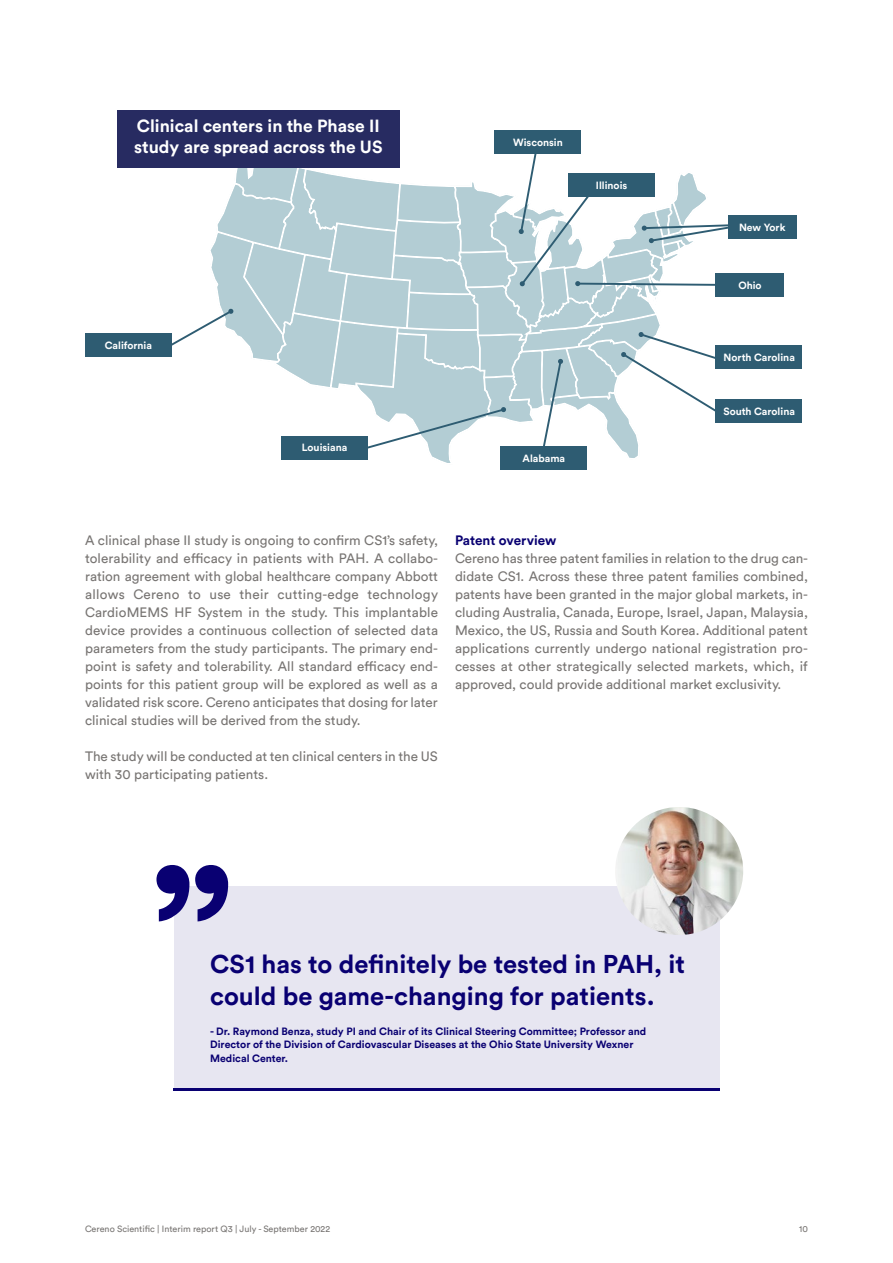
<style>
.page{position:relative;width:893px;height:1263px;background:#fff}
.page>*{position:absolute;margin:0;border:0;box-sizing:border-box;transform-origin:0 0}
.Citat{font:700 197.4px "Circular Std";color:#090072}
.Citat-2{font:700 25.5px "Circular Std";color:#090072}
.t1{font:700 17.4px/21px "Circular Std";color:#fff}
.t2{font:13.5px/18px "Circular Std";color:#787573;text-align:justify}
.t3{font:700 13.5px "Circular Std";color:#090072}
.Citerad{font:700 10.5px/13.5px "Circular Std";color:#090072}
.t4{font:700 10.35px "Circular Std";color:#fff}
.t5{font:9px "Circular Std";color:#787573}
</style>
<div class="page">
<svg style="left:209px;top:153px;width:451px;height:310px"></svg>
<div style="left:728px;top:215px;width:68px;height:24px;background:#2e5c72"></div>
<div style="left:716px;top:273px;width:68px;height:24px;background:#2e5c72"></div>
<div style="left:716px;top:345px;width:86px;height:24px;background:#2e5c72"></div>
<div style="left:716px;top:399px;width:86px;height:24px;background:#2e5c72"></div>
<div style="left:500px;top:447px;width:87px;height:23px;background:#2e5c72"></div>
<div style="left:85px;top:334px;width:86px;height:23px;background:#2e5c72"></div>
<svg style="left:621px;top:332px;width:95px;height:83px"></svg>
<svg style="left:541px;top:359px;width:22px;height:88px"></svg>
<svg style="left:364px;top:407px;width:142px;height:43px"></svg>
<svg style="left:165px;top:308px;width:69px;height:42px"></svg>
<div style="left:281px;top:436px;width:86px;height:23px;background:#2e5c72"></div>
<div style="left:495px;top:131px;width:86px;height:23px;background:#2e5c72"></div>
<svg style="left:518px;top:153px;width:210px;height:134px"></svg>
<div style="left:568px;top:174px;width:86px;height:23px;background:#2e5c72"></div>
<div style="left:117px;top:110px;width:283px;height:57px;background:#272b61"></div>
<div style="left:174px;top:886px;width:546px;height:203px;background:#e7e6f1"></div>
<img style="left:615px;top:807px;width:128px;height:128px;border-radius:64px">
<hr style="left:173px;top:1088px;width:547px;height:3px;background:#090072">
<p class="t1" style="left:134px;top:115px;width:250px">Clinical centers in the Phase II study are spread across the US</p>
<p class="t4" style="left:105px;top:339px;width:49px">California</p>
<p class="t4" style="left:302px;top:441px;width:47px">Louisiana</p>
<p class="t4" style="left:513px;top:136px;width:51px">Wisconsin</p>
<p class="t4" style="left:596px;top:179px;width:33px">Illinois</p>
<p class="t4" style="left:523px;top:452px;width:44px">Alabama</p>
<p class="t4" style="left:739px;top:220px;width:48px">New York</p>
<p class="t4" style="left:738px;top:278px;width:25px">Ohio</p>
<p class="t4" style="left:724px;top:350px;width:73px">North Carolina</p>
<p class="t4" style="left:724px;top:404px;width:73px">South Carolina</p>
<p class="t2" style="left:85px;top:531px;width:354px">A clinical phase II study is ongoing to confirm CS1’s safety, tolerability and efficacy in patients with PAH. A collabo&shy;ration agreement with global healthcare company Abbott allows Cereno to use their cutting-edge technology CardioMEMS HF System in the study. This implantable device provides a continuous collection of selected data parameters from the study participants. The primary end&shy;point is safety and tolerability. All standard efficacy end&shy;points for this patient group will be explored as well as a validated risk score. Cereno anticipates that dosing for later clinical studies will be derived from the study.</p>
<p class="t2" style="left:85px;top:747px;width:354px">The study will be conducted at ten clinical centers in the US with 30 participating patients.</p>
<h3 class="t3" style="left:455px;top:531px;width:103px">Patent overview</h3>
<p class="t2" style="left:455px;top:549px;width:354px">Cereno has three patent families in relation to the drug can&shy;didate CS1. Across these three patent families combined, patents have been granted in the major global markets, in&shy;cluding Australia, Canada, Europe, Israel, Japan, Malaysia, Mexico, the US, Russia and South Korea. Additional patent applications currently undergo national registration pro&shy;cesses at other strategically selected markets, which, if approved, could provide additional market exclusivity.</p>
<p class="Citat" style="left:150px;top:809px;width:86px">”</p>
<p class="Citat-2" style="left:210px;top:948px;width:476px">CS1 has to definitely be tested in PAH, it</p>
<p class="Citat-2" style="left:210px;top:979px;width:446px">could be game-changing for patients.</p>
<p class="Citerad" style="left:210px;top:1024px;width:438px">- Dr. Raymond Benza, study PI and Chair of its Clinical Steering Committee; Professor and<br>Director of the Division of Cardiovascular Diseases at the Ohio State University Wexner<br>Medical Center.</p>
<p class="t5" style="left:85px;top:1223px;width:247px">Cereno Scientific | Interim report Q3 | July - September 2022</p>
<p class="t5" style="left:799px;top:1223px;width:10px">10</p>
</div>
